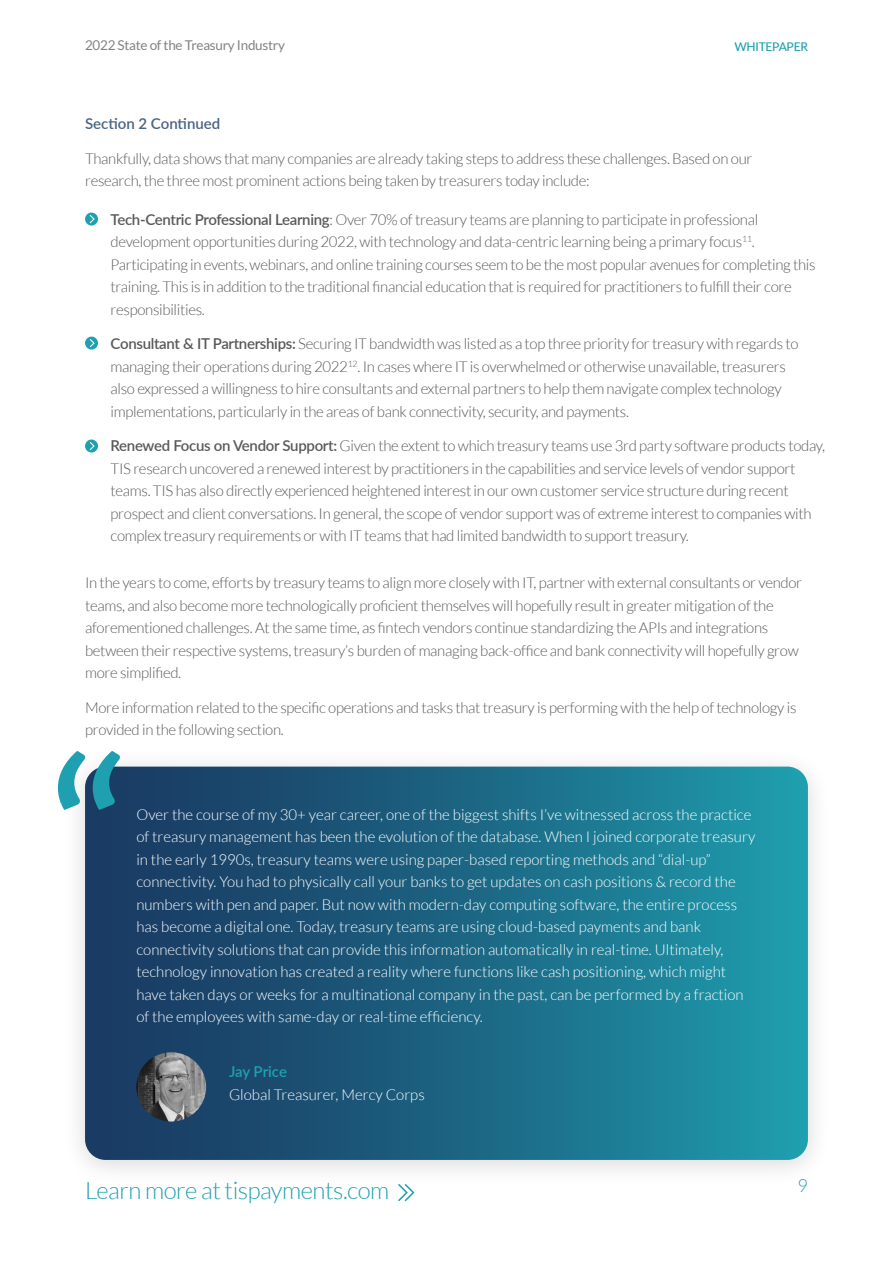
<style>
.page{position:relative;width:893px;height:1263px;background:#fff}
.page>*{position:absolute;margin:0;border:0;box-sizing:border-box;transform-origin:0 0}
.t1{font:229.2px "Lato";color:#1fa0b0}
.t2{font:300 24px "Lato";letter-spacing:-.02em;color:#21a1b0}
.t3{font:300 18px "Lato";color:#21a1b0}
.t4{font:300 15px/22.5px "Lato";letter-spacing:-.02em;color:#58595b}
.t5{font:300 15px/22.5px "Lato";color:#fff}
.t6{font:600 15px "Lato";color:#486383}
.t7{font:600 15px "Lato";letter-spacing:-.01em;color:#1fa0b0}
.t8{font:13.5px "Lato";letter-spacing:-.02em;color:#808285}
.t9{font:500 12px "Lato";letter-spacing:-.02em;color:#1fa1b0}
.s1{font-weight:600}
</style>
<div class="page">
<svg style="left:398px;top:1188px;width:16px;height:13px"></svg>
<div style="left:61px;top:747px;width:771px;height:441px;background:#000;opacity:.15"></div>
<svg style="left:85px;top:767px;width:723px;height:393px;background:#1c6684"></svg>
<svg style="left:85px;top:213px;width:13px;height:13px"></svg>
<svg style="left:89px;top:214px;width:7px;height:10px"></svg>
<svg style="left:85px;top:337px;width:13px;height:13px"></svg>
<svg style="left:89px;top:338px;width:7px;height:10px"></svg>
<svg style="left:85px;top:439px;width:13px;height:13px"></svg>
<svg style="left:89px;top:441px;width:7px;height:10px"></svg>
<img style="left:136px;top:1052px;width:70px;height:69px;border-radius:35px">
<p class="t8" style="left:85px;top:37px;width:201px">2022 State of the Treasury Industry</p>
<p class="t9" style="left:734px;top:38px;width:75px">WHITEPAPER</p>
<p class="t6" style="left:85px;top:113px;width:137px">Section 2 Continued</p>
<p class="t4" style="left:85px;top:147px;width:669px">Thankfully, data shows that many companies are already taking steps to address these challenges. Based on our research, the three most prominent actions being taken by treasurers today include:</p>
<p class="t4" style="left:111px;top:208px;width:706px"><span class="s1">Tech-Centric Professional Learning</span>: Over 70% of treasury teams are planning to participate in professional development opportunities during 2022, with technology and data-centric learning being a primary focus<sup>11</sup>.<br>Participating in events, webinars, and online training courses seem to be the most popular avenues for completing this training. This is in addition to the traditional financial education that is required for practitioners to fulfill their core responsibilities.</p>
<p class="t4" style="left:111px;top:333px;width:690px"><span class="s1">Consultant &amp; IT Partnerships:</span> Securing IT bandwidth was listed as a top three priority for treasury with regards to managing their operations during 2022<sup>12</sup>. In cases where IT is overwhelmed or otherwise unavailable, treasurers also expressed a willingness to hire consultants and external partners to help them navigate complex technology implementations, particularly in the areas of bank connectivity, security, and payments.</p>
<p class="t4" style="left:111px;top:435px;width:716px"><span class="s1">Renewed Focus on Vendor Support:</span> Given the extent to which treasury teams use 3rd party software products today, TIS research uncovered a renewed interest by practitioners in the capabilities and service levels of vendor support teams. TIS has also directly experienced heightened interest in our own customer service structure during recent prospect and client conversations. In general, the scope of vendor support was of extreme interest to companies with complex treasury requirements or with IT teams that had limited bandwidth to support treasury.</p>
<p class="t4" style="left:85px;top:572px;width:719px">In the years to come, efforts by treasury teams to align more closely with IT, partner with external consultants or vendor teams, and also become more technologically proficient themselves will hopefully result in greater mitigation of the aforementioned challenges. At the same time, as fintech vendors continue standardizing the APIs and integrations between their respective systems, treasury’s burden of managing back-office and bank connectivity will hopefully grow more simplified.</p>
<p class="t4" style="left:85px;top:696px;width:713px">More information related to the specific operations and tasks that treasury is performing with the help of technology is provided in the following section.</p>
<h1 class="t1" style="left:51px;top:715px;width:85px">“</h1>
<p class="t5" style="left:136px;top:803px;width:620px">Over the course of my 30+ year career, one of the biggest shifts I’ve witnessed across the practice of treasury management has been the evolution of the database. When I joined corporate treasury in the early 1990s, treasury teams were using paper-based reporting methods and “dial-up” connectivity. You had to physically call your banks to get updates on cash positions &amp; record the numbers with pen and paper. But now with modern-day computing software, the entire process has become a digital one. Today, treasury teams are using cloud-based payments and bank connectivity solutions that can provide this information automatically in real-time. Ultimately, technology innovation has created a reality where functions like cash positioning, which might have taken days or weeks for a multinational company in the past, can be performed by a fraction of the employees with same-day or real-time efficiency.</p>
<p class="t7" style="left:229px;top:1061px;width:59px">Jay Price</p>
<p class="t5" style="left:229px;top:1083px;width:197px">Global Treasurer, Mercy Corps</p>
<h2 class="t2" style="left:85px;top:1177px;width:306px">Learn more at tispayments.com</h2>
<p class="t3" style="left:797px;top:1176px;width:12px">9</p>
</div>
